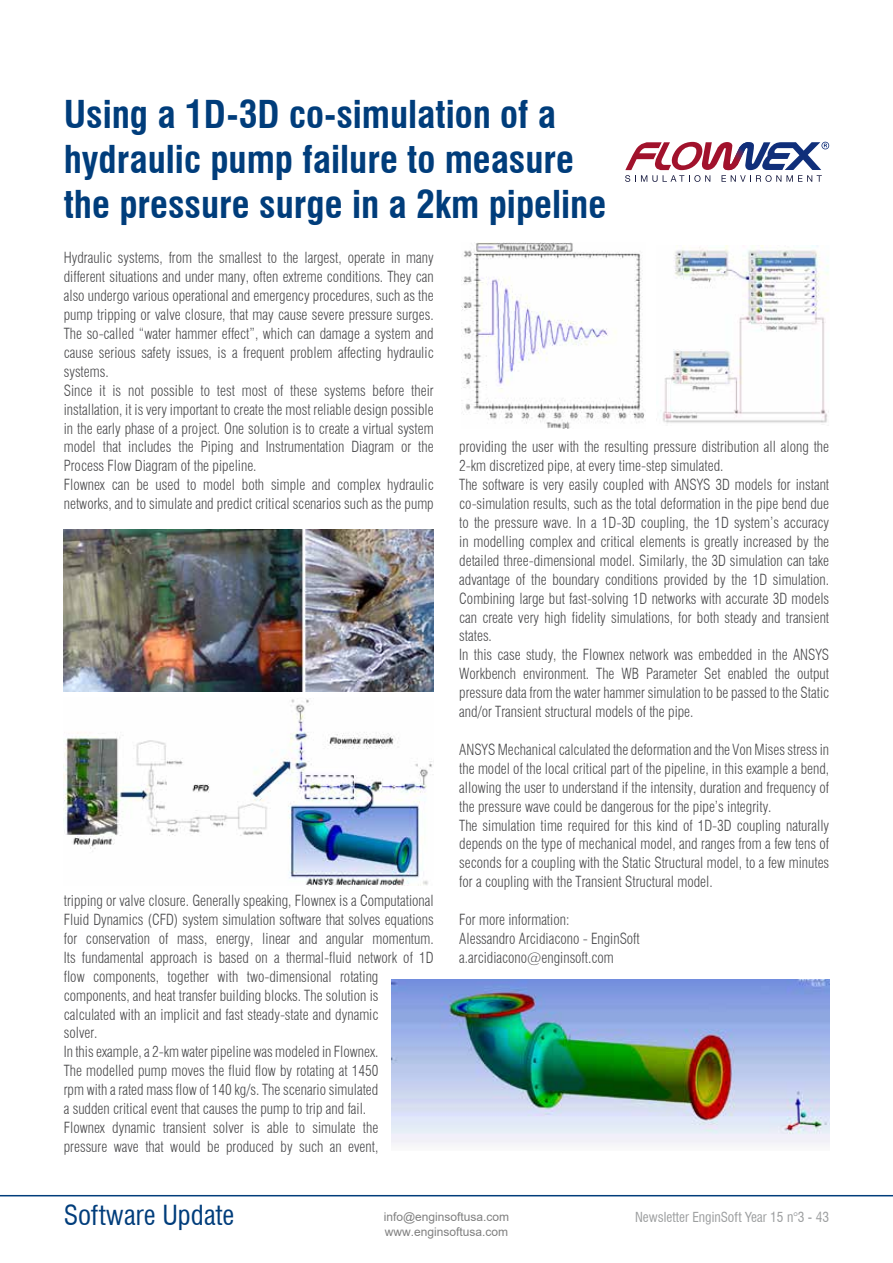
<style>
.page{position:relative;width:893px;height:1263px;background:#fff}
.page>*{position:absolute;margin:0;border:0;box-sizing:border-box;transform-origin:0 0}
.t1{font:700 condensed 37.5px/45px "Swiss 721 BT";color:#003d7b}
.t2{font:condensed 27px "Swiss 721 BT";color:#003d7b}
.t3{font:300 condensed 15px/18.9px "Swiss 721 BT";color:#4b4b4d;scale:.95 1}
.t4{font:condensed 13.5px "Swiss 721 BT";color:#9c9e9f}
.t5{font:12px/14.4px "Arial";color:#808080}
</style>
<div class="page">
<hr style="left:0;top:1195px;width:893px;height:1px;background:#003d7b">
<img style="left:64px;top:530px;width:370px;height:161px">
<img style="left:64px;top:699px;width:368px;height:186px">
<img style="left:461px;top:242px;width:184px;height:187px">
<img style="left:660px;top:246px;width:169px;height:177px">
<img style="left:391px;top:979px;width:438px;height:165px">
<svg style="left:625px;top:142px;width:204px;height:40px"></svg>
<h1 class="t1" style="left:64px;top:92px;width:544px">Using a 1D-3D co-simulation of a hydraulic pump failure to measure the pressure surge in a 2km pipeline</h1>
<p class="t3" style="left:64px;top:249px;width:391px">Hydraulic systems, from the smallest to the largest, operate in many different situations and under many, often extreme conditions. They can also undergo various operational and emergency procedures, such as the pump tripping or valve closure, that may cause severe pressure surges.<br>The so-called “water hammer effect”, which can damage a system and cause serious safety issues, is a frequent problem affecting hydraulic systems.<br>Since it is not possible to test most of these systems before their installation, it is very important to create the most reliable design possible in the early phase of a project. One solution is to create a virtual system model that includes the Piping and Instrumentation Diagram or the Process Flow Diagram of the pipeline.<br>Flownex can be used to model both simple and complex hydraulic networks, and to simulate and predict critical scenarios such as the pump</p>
<p class="t3" style="left:64px;top:891px;width:391px">tripping or valve closure. Generally speaking, Flownex is a Computational Fluid Dynamics (CFD) system simulation software that solves equations for conservation of mass, energy, linear and angular momentum.<br>Its fundamental approach is based on a thermal-fluid network of 1D flow components, together with two-dimensional rotating components, and heat transfer building blocks. The solution is calculated with an implicit and fast steady-state and dynamic<br>solver.<br>In this example, a 2-km water pipeline was modeled in Flownex.<br>The modelled pump moves the fluid flow by rotating at 1450<br>rpm with a rated mass flow of 140 kg/s. The scenario simulated<br>a sudden critical event that causes the pump to trip and fail.<br>Flownex dynamic transient solver is able to simulate the<br>pressure wave that would be produced by such an event,</p>
<p class="t3" style="left:459px;top:438px;width:391px">providing the user with the resulting pressure distribution all along the 2-km discretized pipe, at every time-step simulated.<br>The software is very easily coupled with ANSYS 3D models for instant co-simulation results, such as the total deformation in the pipe bend due to the pressure wave. In a 1D-3D coupling, the 1D system’s accuracy in modelling complex and critical elements is greatly increased by the detailed three-dimensional model. Similarly, the 3D simulation can take advantage of the boundary conditions provided by the 1D simulation.<br>Combining large but fast-solving 1D networks with accurate 3D models can create very high fidelity simulations, for both steady and transient states.<br>In this case study, the Flownex network was embedded in the ANSYS Workbench environment. The WB Parameter Set enabled the output pressure data from the water hammer simulation to be passed to the Static and/or Transient structural models of the pipe.</p>
<p class="t3" style="left:459px;top:740px;width:391px">ANSYS Mechanical calculated the deformation and the Von Mises stress in the model of the local critical part of the pipeline, in this example a bend, allowing the user to understand if the intensity, duration and frequency of the pressure wave could be dangerous for the pipe’s integrity.<br>The simulation time required for this kind of 1D-3D coupling naturally depends on the type of mechanical model, and ranges from a few tens of seconds for a coupling with the Static Structural model, to a few minutes for a coupling with the Transient Structural model.</p>
<p class="t3" style="left:459px;top:910px;width:192px">For more information:<br>Alessandro Arcidiacono - EnginSoft a.arcidiacono@enginsoft.com</p>
<h2 class="t2" style="left:64px;top:1199px;width:172px">Software Update</h2>
<p class="t4" style="left:635px;top:1208px;width:196px">Newsletter EnginSoft Year 15 n°3 - 43</p>
<p class="t5" style="left:384px;top:1209px;width:127px">info@enginsoftusa.com www.enginsoftusa.com</p>
</div>
